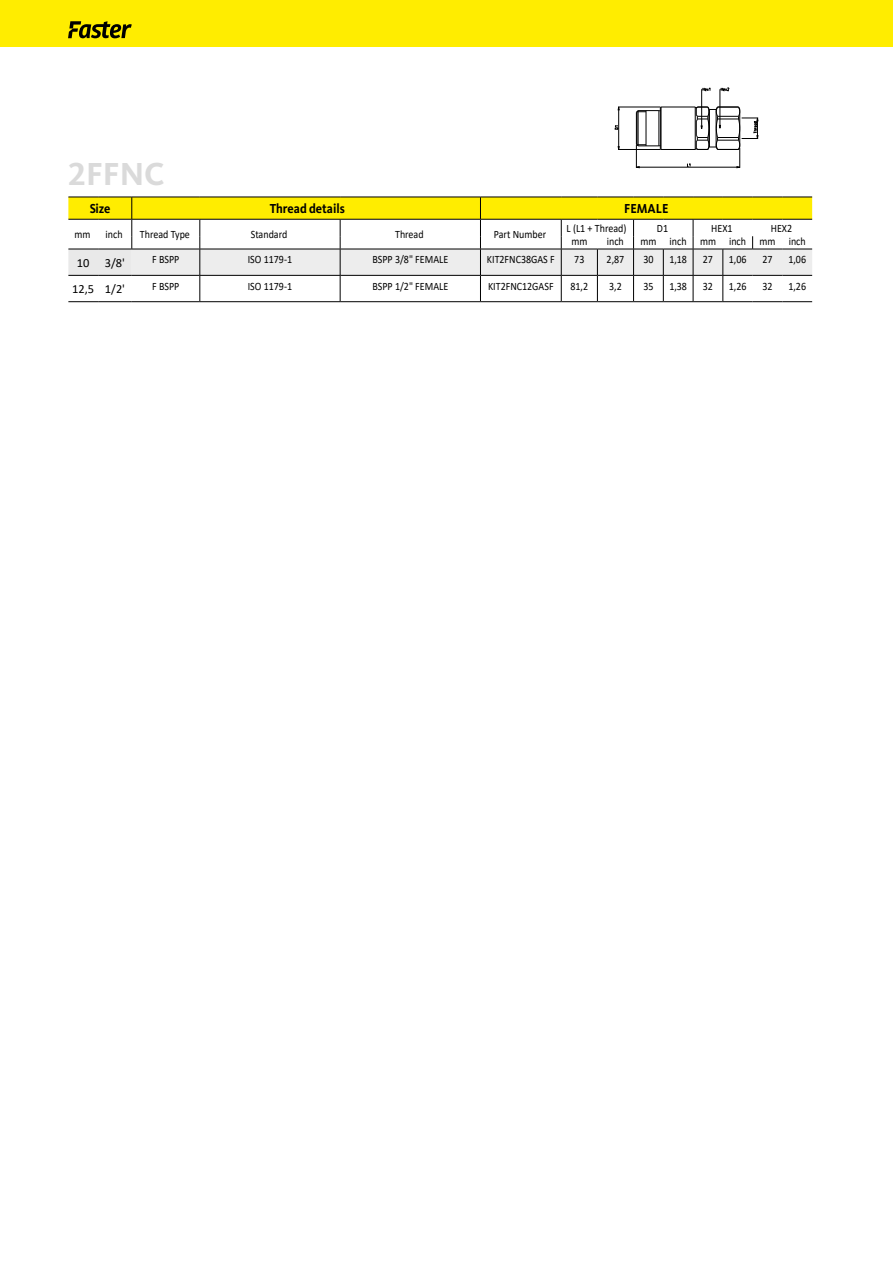
<style>
.page{position:relative;width:893px;height:1263px;background:#fff}
.page>*{position:absolute;margin:0;border:0;box-sizing:border-box;transform-origin:0 0}
.t1{font:700 33px "Kievit Pro";color:#dadada}
.t2{font:700 13.5px "Kievit Pro";color:#000;scale:.9 1}
.t3{font:12.45px "Calibri";color:#000}
.t4{font:11.25px "Calibri";color:#000;scale:.89 1}
</style>
<div class="page">
<div style="left:0;top:0;width:893px;height:47px;background:#ffed00"></div>
<svg style="left:68px;top:21px;width:64px;height:17px"></svg>
<svg style="left:68px;top:197px;width:744px;height:105px"></svg>
<hr style="left:782px;top:301px;width:30px;height:1px;background:#000">
<hr style="left:636px;top:112px;width:1px;height:32px;background:#000">
<hr style="left:637px;top:112px;width:1px;height:33px;background:#000">
<hr style="left:638px;top:111px;width:1px;height:35px;background:#000">
<hr style="left:646px;top:111px;width:1px;height:35px;background:#000">
<hr style="left:659px;top:111px;width:1px;height:35px;background:#a7a7ab">
<hr style="left:660px;top:108px;width:1px;height:41px;background:#000">
<hr style="left:661px;top:107px;width:1px;height:42px;background:#000">
<hr style="left:661px;top:149px;width:34px;height:1px;background:#000">
<hr style="left:661px;top:107px;width:34px;height:1px;background:#000">
<svg style="left:636px;top:106px;width:25px;height:7px"></svg>
<hr style="left:618px;top:110px;width:1px;height:37px;background:#000">
<svg style="left:636px;top:144px;width:25px;height:24px"></svg>
<hr style="left:639px;top:167px;width:98px;height:1px;background:#000">
<hr style="left:618px;top:149px;width:42px;height:1px;background:#000">
<hr style="left:701px;top:89px;width:1px;height:37px;background:#000">
<hr style="left:618px;top:107px;width:42px;height:1px;background:#000">
<hr style="left:720px;top:89px;width:1px;height:36px;background:#000">
<svg style="left:702px;top:87px;width:8px;height:4px"></svg>
<svg style="left:720px;top:88px;width:9px;height:3px"></svg>
<svg style="left:687px;top:105px;width:72px;height:63px"></svg>
<h1 class="t1" style="left:68px;top:154px;width:98px">2FFNC</h1>
<p class="t2" style="left:90px;top:201px;width:25px">Size</p>
<p class="t2" style="left:270px;top:201px;width:85px">Thread details</p>
<p class="t2" style="left:624px;top:201px;width:51px">FEMALE</p>
<p class="t4" style="left:74px;top:227px;width:19px">mm</p>
<p class="t4" style="left:106px;top:227px;width:21px">inch</p>
<p class="t4" style="left:140px;top:227px;width:58px">Thread Type</p>
<p class="t4" style="left:251px;top:227px;width:43px">Standard</p>
<p class="t4" style="left:395px;top:227px;width:34px">Thread</p>
<p class="t4" style="left:494px;top:227px;width:60px">Part Number</p>
<p class="t4" style="left:567px;top:220px;width:69px">L (L1 + Thread)</p>
<p class="t4" style="left:657px;top:220px;width:14px">D1</p>
<p class="t4" style="left:711px;top:220px;width:26px">HEX1</p>
<p class="t4" style="left:771px;top:220px;width:26px">HEX2</p>
<p class="t4" style="left:571px;top:233px;width:19px">mm</p>
<p class="t4" style="left:607px;top:233px;width:21px">inch</p>
<p class="t4" style="left:641px;top:233px;width:187px">mm inch mm inch mm inch</p>
<p class="t3" style="left:77px;top:254px;width:50px">10 3/8'</p>
<p class="t4" style="left:152px;top:252px;width:32px">F BSPP</p>
<p class="t4" style="left:248px;top:252px;width:51px">ISO 1179-1</p>
<p class="t4" style="left:372px;top:252px;width:87px">BSPP 3/8" FEMALE</p>
<p class="t4" style="left:487px;top:252px;width:78px">KIT2FNC38GAS F</p>
<p class="t4" style="left:574px;top:252px;width:13px">73</p>
<p class="t4" style="left:607px;top:252px;width:21px">2,87</p>
<p class="t4" style="left:643px;top:252px;width:13px">30</p>
<p class="t4" style="left:669px;top:252px;width:21px">1,18</p>
<p class="t4" style="left:703px;top:252px;width:13px">27</p>
<p class="t4" style="left:729px;top:252px;width:21px">1,06</p>
<p class="t4" style="left:762px;top:252px;width:13px">27</p>
<p class="t4" style="left:788px;top:252px;width:21px">1,06</p>
<p class="t3" style="left:72px;top:280px;width:54px">12,5 1/2'</p>
<p class="t4" style="left:152px;top:278px;width:32px">F BSPP</p>
<p class="t4" style="left:248px;top:278px;width:51px">ISO 1179-1</p>
<p class="t4" style="left:372px;top:278px;width:87px">BSPP 1/2" FEMALE</p>
<p class="t4" style="left:488px;top:278px;width:75px">KIT2FNC12GASF</p>
<p class="t4" style="left:570px;top:278px;width:21px">81,2</p>
<p class="t4" style="left:609px;top:278px;width:16px">3,2</p>
<p class="t4" style="left:643px;top:278px;width:13px">35</p>
<p class="t4" style="left:669px;top:278px;width:21px">1,38</p>
<p class="t4" style="left:703px;top:278px;width:13px">32</p>
<p class="t4" style="left:729px;top:278px;width:21px">1,26</p>
<p class="t4" style="left:762px;top:278px;width:13px">32</p>
<p class="t4" style="left:788px;top:278px;width:21px">1,26</p>
</div>
